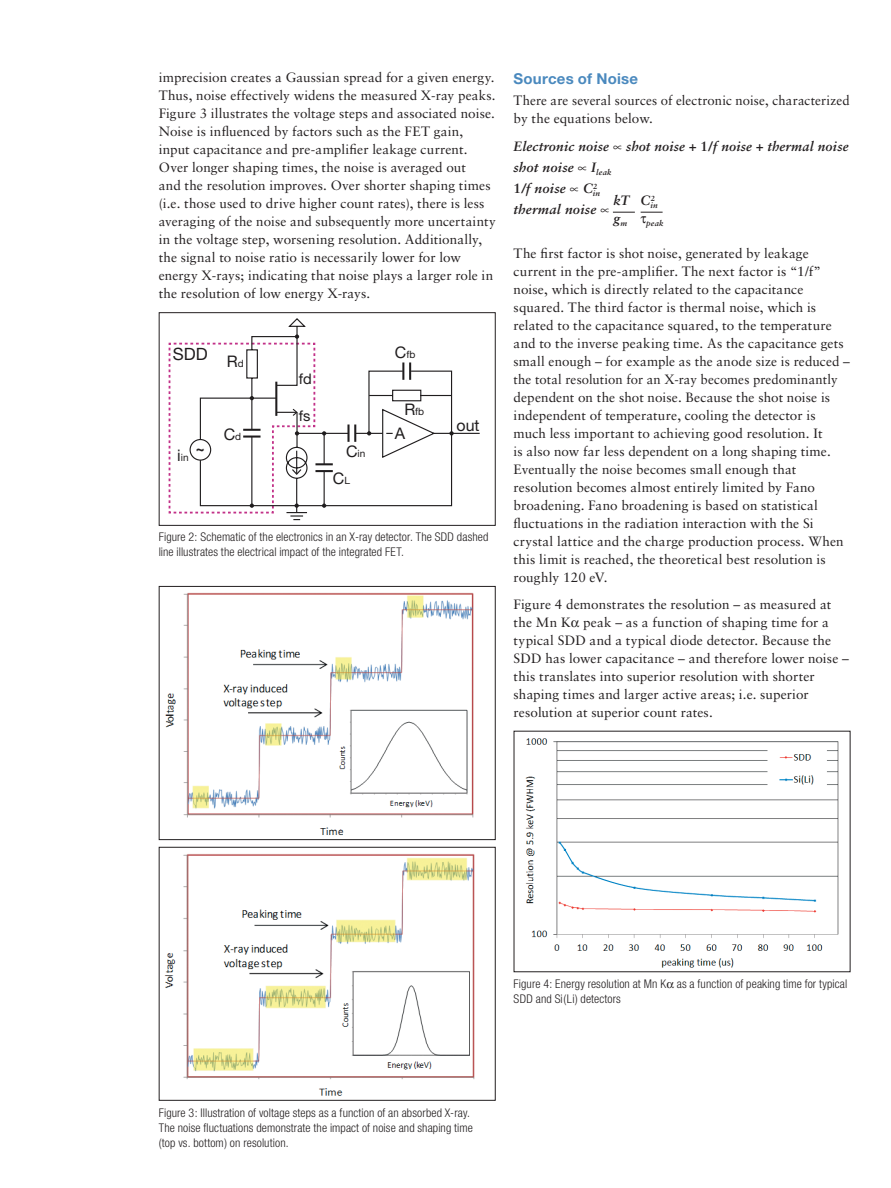
<style>
.page{position:relative;width:891px;height:1188px;background:#fff}
.page>*{position:absolute;margin:0;border:0;box-sizing:border-box;transform-origin:0 0}
.t1{font:16.95px "Helvetica Neue";color:#201d1e}
.t2{font:16.05px "Helvetica Neue";color:#201d1e}
.Sub_Head_1_Blue{font:700 15px "Helvetica Neue";letter-spacing:.015em;color:#4a89be}
.t3{font:14.7px "Helvetica Neue";color:#201d1e}
.Body_Copy{font:13.5px/18px "Sabon";letter-spacing:.01em;color:#231f20}
.Formula{font:italic 700 13.5px "Sabon";letter-spacing:.015em;color:#231f20}
.Caption_Helv_Neue_Lt{font:300 condensed 12px/15px "Helvetica Neue";letter-spacing:.01em;color:#231f20}
.t4{font:10.05px "Helvetica Neue";color:#201d1e}
.Formula-2{font:italic 700 8.1px "Sabon";letter-spacing:.025em;color:#231f20}
.s1{font-style:normal}
.s2{font-size:16.05px}
.s3{font-size:10.05px}
</style>
<div class="page">
<svg style="left:169px;top:334px;width:311px;height:186px"></svg>
<div style="left:159px;top:312px;width:337px;height:214px;border:1px solid #231f20"></div>
<img style="left:525px;top:738px;width:314px;height:230px">
<svg style="left:613px;top:212px;width:22px;height:1px"></svg>
<img style="left:165px;top:592px;width:309px;height:243px">
<div style="left:159px;top:586px;width:337px;height:254px;border:1px solid #231f20"></div>
<img style="left:164px;top:854px;width:311px;height:242px">
<div style="left:159px;top:847px;width:337px;height:254px;border:1px solid #231f20"></div>
<svg style="left:641px;top:212px;width:22px;height:1px"></svg>
<p class="Body_Copy" style="left:159px;top:69px;width:338px">imprecision creates a Gaussian spread for a given energy.<br>Thus, noise effectively widens the measured X-ray peaks.<br>Figure 3 illustrates the voltage steps and associated noise.<br>Noise is influenced by factors such as the FET gain, input capacitance and pre-amplifier leakage current.<br>Over longer shaping times, the noise is averaged out<br>and the resolution improves. Over shorter shaping times (i.e. those used to drive higher count rates), there is less averaging of the noise and subsequently more uncertainty in the voltage step, worsening resolution. Additionally, the signal to noise ratio is necessarily lower for low energy X-rays; indicating that noise plays a larger role in the resolution of low energy X-rays.</p>
<p class="Sub_Head_1_Blue" style="left:514px;top:69px;width:126px">Sources of Noise</p>
<p class="Body_Copy" style="left:514px;top:91px;width:338px">There are several sources of electronic noise, characterized by the equations below.</p>
<p class="Formula" style="left:514px;top:139px;width:336px">Electronic noise ∝ shot noise + <span class="s1">1/</span>f noise + thermal noise</p>
<p class="Formula" style="left:514px;top:160px;width:99px">shot noise ∝ I<sub>leak</sub></p>
<p class="Formula" style="left:514px;top:181px;width:85px"><span class="s1">1</span>/f noise ∝ C<sup>2</sup></p>
<p class="Formula-2" style="left:593px;top:188px;width:9px">in</p>
<p class="Formula" style="left:514px;top:202px;width:98px">thermal noise ∝</p>
<p class="Formula" style="left:614px;top:192px;width:43px">kT C<sup>2</sup></p>
<p class="Formula-2" style="left:650px;top:200px;width:9px">in</p>
<p class="Formula" style="left:614px;top:210px;width:15px">g<sub>m</sub></p>
<p class="Formula-2" style="left:646px;top:218px;width:19px">peak</p>
<p class="Body_Copy" style="left:514px;top:244px;width:338px">The first factor is shot noise, generated by leakage current in the pre-amplifier. The next factor is “1/f” noise, which is directly related to the capacitance squared. The third factor is thermal noise, which is related to the capacitance squared, to the temperature and to the inverse peaking time. As the capacitance gets small enough – for example as the anode size is reduced – the total resolution for an X-ray becomes predominantly dependent on the shot noise. Because the shot noise is independent of temperature, cooling the detector is much less important to achieving good resolution. It<br>is also now far less dependent on a long shaping time.<br>Eventually the noise becomes small enough that resolution becomes almost entirely limited by Fano broadening. Fano broadening is based on statistical fluctuations in the radiation interaction with the Si crystal lattice and the charge production process. When this limit is reached, the theoretical best resolution is roughly 120 eV.</p>
<p class="Body_Copy" style="left:514px;top:595px;width:337px">Figure 4 demonstrates the resolution – as measured at the Mn K peak – as a function of shaping time for a typical SDD and a typical diode detector. Because the SDD has lower capacitance – and therefore lower noise – this translates into superior resolution with shorter shaping times and larger active areas; i.e. superior resolution at superior count rates.</p>
<p class="t4" style="left:395px;top:348px;width:22px"><span class="s2">C</span>fb</p>
<p class="t1" style="left:173px;top:344px;width:36px">SDD</p>
<p class="t2" style="left:227px;top:352px;width:18px">R<span class="s3">d</span></p>
<p class="t3" style="left:299px;top:370px;width:15px">fd</p>
<p class="t4" style="left:404px;top:405px;width:21px"><span class="s2">R</span>fb</p>
<p class="t3" style="left:299px;top:407px;width:13px">fs</p>
<p class="t2" style="left:457px;top:415px;width:25px">out</p>
<p class="t2" style="left:395px;top:424px;width:12px">A</p>
<p class="t2" style="left:224px;top:424px;width:19px">C<span class="s3">d</span></p>
<p class="t4" style="left:346px;top:448px;width:21px"><span class="s2">C</span>in</p>
<p class="t2" style="left:333px;top:469px;width:19px">C<span class="s3">L</span></p>
<p class="t4" style="left:177px;top:451px;width:29px"><span class="s2">i</span>in <sup>~</sup></p>
<p class="Caption_Helv_Neue_Lt" style="left:159px;top:530px;width:331px">Figure 2: Schematic of the electronics in an X-ray detector. The SDD dashed line illustrates the electrical impact of the integrated FET.</p>
<p class="Caption_Helv_Neue_Lt" style="left:159px;top:1106px;width:316px">Figure 3: Illustration of voltage steps as a function of an absorbed X-ray.<br>The noise fluctuations demonstrate the impact of noise and shaping time (top vs. bottom) on resolution.</p>
<p class="Caption_Helv_Neue_Lt" style="left:514px;top:976px;width:335px">Figure 4: Energy resolution at Mn K as a function of peaking time for typical<br>SDD and Si(Li) detectors</p>
</div>
